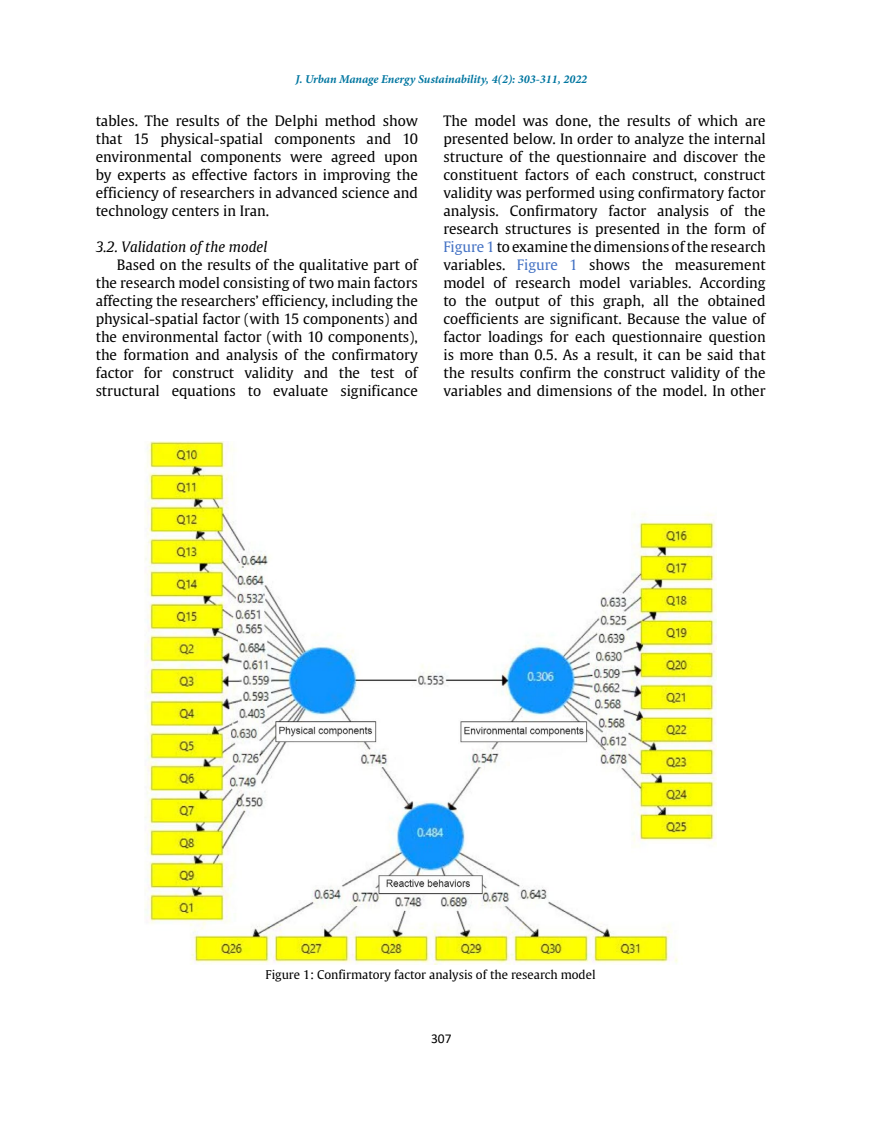
<style>
.page{position:relative;width:872px;height:1127px;background:#fff}
.page>*{position:absolute;margin:0;border:0;box-sizing:border-box;transform-origin:0 0}
.t1{font:14.25px/18px "Gulliver";color:#000;text-align:justify}
.t2{font:italic 14.25px "Gulliver";color:#000}
.t3{font:13.5px "Calibri";color:#000}
.t4{font:12px "Gulliver";color:#000}
.t5{font:italic 700 12px "Minion Pro";letter-spacing:-.005em;color:#0076a0}
.s1{color:#4472c4}
</style>
<div class="page">
<img style="left:145px;top:441px;width:571px;height:524px">
<p class="t5" style="left:295px;top:70px;width:293px">J. Urban Manage Energy Sustainability, 4(2): 303-311, 2022</p>
<p class="t1" style="left:96px;top:112px;width:324px">tables. The results of the Delphi method show that 15 physical-spatial components and 10 environmental components were agreed upon by experts as effective factors in improving the efficiency of researchers in advanced science and technology centers in Iran.</p>
<p class="t2" style="left:96px;top:238px;width:173px">3.2. Validation of the model</p>
<p class="t1" style="left:96px;top:256px;width:324px;text-indent:21px">Based on the results of the qualitative part of the research model consisting of two main factors affecting the researchers’ efficiency, including the physical-spatial factor (with 15 components) and the environmental factor (with 10 components), the formation and analysis of the confirmatory factor for construct validity and the test of structural equations to evaluate significance</p>
<p class="t1" style="left:443px;top:112px;width:324px">The model was done, the results of which are presented below. In order to analyze the internal structure of the questionnaire and discover the constituent factors of each construct, construct validity was performed using confirmatory factor analysis. Confirmatory factor analysis of the research structures is presented in the form of <span class="s1">Figure 1</span> to examine the dimensions of the research variables. <span class="s1">Figure 1</span> shows the measurement model of research model variables. According to the output of this graph, all the obtained coefficients are significant. Because the value of factor loadings for each questionnaire question is more than 0.5. As a result, it can be said that the results confirm the construct validity of the variables and dimensions of the model. In other</p>
<p class="t4" style="left:266px;top:967px;width:331px">Figure 1: Confirmatory factor analysis of the research model</p>
<p class="t3" style="left:431px;top:1029px;width:22px">307</p>
</div>
